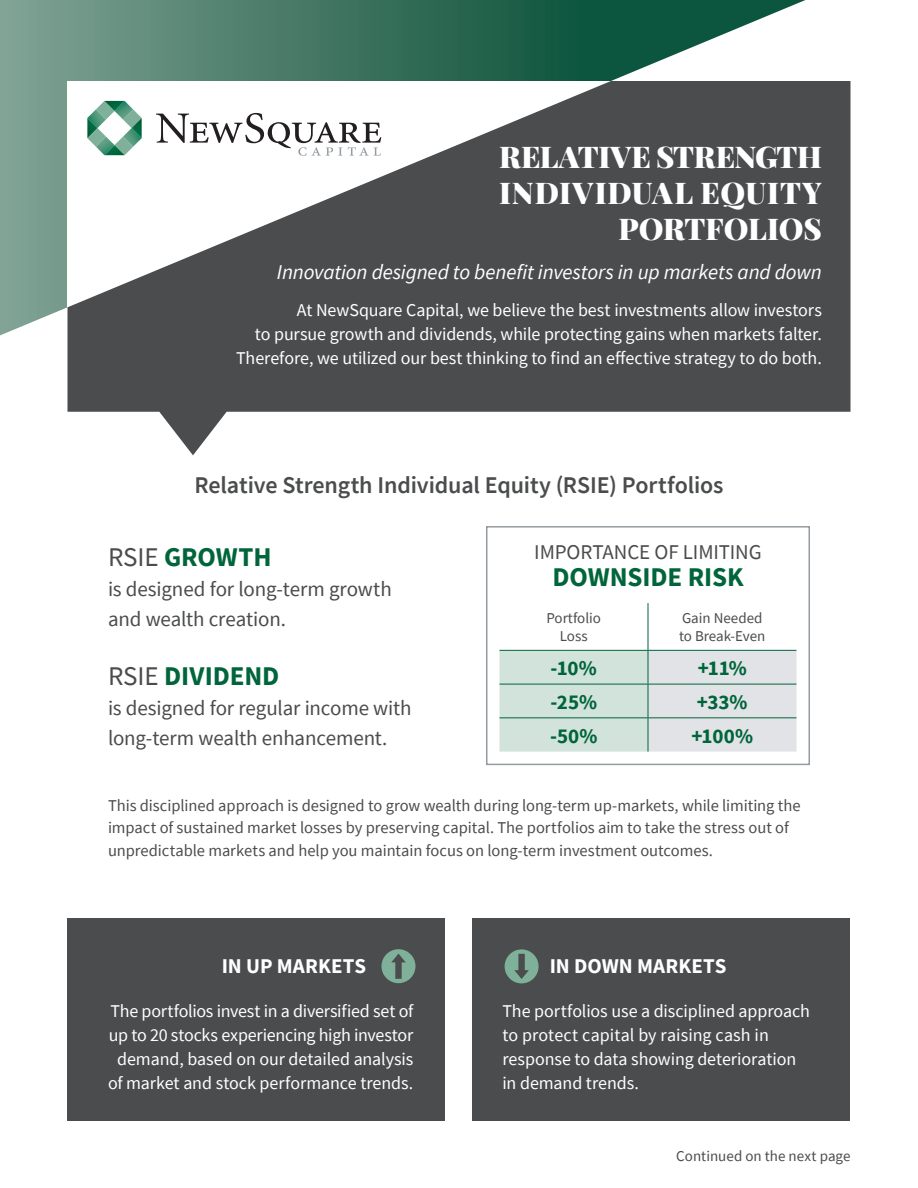
<style>
.page{position:relative;width:918px;height:1188px;background:#fff}
.page>*{position:absolute;margin:0;border:0;box-sizing:border-box;transform-origin:0 0}
.t1{font:900 30px/36px "Playfair Display";color:#fff;text-align:right}
.t2{font:700 27px "Source Sans Pro";letter-spacing:-.005em;color:#00653a}
.t3{font:600 24px "Source Sans Pro";letter-spacing:-.005em;color:#4b4c4d}
.t4{font:21px/30px "Source Sans Pro";letter-spacing:-.005em;color:#4b4c4d}
.t5{font:italic 21px "Source Sans Pro";letter-spacing:-.01em;color:#fff}
.t6{font:700 21px "Source Sans Pro";color:#00653a}
.t7{font:700 21px "Source Sans Pro";color:#fff}
.t8{font:18px/24px "Source Sans Pro";letter-spacing:-.005em;color:#fff;text-align:right}
.t9{font:16.5px/22.5px "Source Sans Pro";letter-spacing:-.005em;color:#4b4c4d}
.t10{font:15px/18px "Source Sans Pro";color:#4b4c4d;text-align:center}
.s1{font-weight:400;color:#4b4c4d}
</style>
<div class="page">
<svg style="left:0;top:0;width:805px;height:335px;background:#5d8b7b"></svg>
<div style="left:68px;top:918px;width:378px;height:202px;background:#4b4c4d"></div>
<div style="left:472px;top:918px;width:378px;height:202px;background:#4b4c4d"></div>
<svg style="left:67px;top:81px;width:783px;height:374px;fill:#4b4c4d"></svg>
<svg style="left:156px;top:113px;width:225px;height:43px"></svg>
<svg style="left:87px;top:101px;width:55px;height:54px"></svg>
<svg style="left:382px;top:949px;width:34px;height:34px"></svg>
<svg style="left:505px;top:949px;width:34px;height:34px"></svg>
<div style="left:486px;top:526px;width:324px;height:239px;border:2px solid #959ca1"></div>
<svg style="left:500px;top:651px;width:296px;height:101px;background:#d7e1df"></svg>
<hr style="left:648px;top:603px;width:1px;height:47px;background:#00653a">
<hr style="left:500px;top:650px;width:148px;height:1px;background:#00653a">
<hr style="left:648px;top:650px;width:148px;height:1px;background:#00653a">
<hr style="left:648px;top:651px;width:1px;height:33px;background:#00653a">
<hr style="left:500px;top:684px;width:148px;height:1px;background:#00653a">
<hr style="left:648px;top:684px;width:148px;height:1px;background:#00653a">
<hr style="left:648px;top:684px;width:1px;height:33px;background:#00653a">
<hr style="left:500px;top:717px;width:148px;height:1px;background:#00653a">
<hr style="left:648px;top:717px;width:148px;height:1px;background:#00653a">
<hr style="left:648px;top:718px;width:1px;height:34px;background:#00653a">
<h1 class="t1" style="left:499px;top:136px;width:324px">RELATIVE STRENGTH<br>INDIVIDUAL EQUITY<br>PORTFOLIOS</h1>
<p class="t5" style="left:277px;top:258px;width:546px">Innovation designed to benefit investors in up markets and down</p>
<p class="t8" style="left:236px;top:298px;width:587px">At NewSquare Capital, we believe the best investments allow investors<br>to pursue growth and dividends, while protecting gains when markets falter.<br>Therefore, we utilized our best thinking to find an effective strategy to do both.</p>
<h3 class="t3" style="left:195px;top:469px;width:530px">Relative Strength Individual Equity (RSIE) Portfolios</h3>
<h2 class="t2" style="left:108px;top:539px;width:165px"><span class="s1">RSIE</span> GROWTH</h2>
<p class="t4" style="left:108px;top:574px;width:285px">is designed for long-term growth and wealth creation.</p>
<h2 class="t2" style="left:108px;top:658px;width:173px"><span class="s1">RSIE</span> DIVIDEND</h2>
<p class="t4" style="left:108px;top:693px;width:305px">is designed for regular income with long-term wealth enhancement.</p>
<p class="t4" style="left:534px;top:537px;width:229px">IMPORTANCE OF LIMITING</p>
<h2 class="t2" style="left:552px;top:558px;width:193px">DOWNSIDE RISK</h2>
<p class="t10" style="left:546px;top:609px;width:56px">Portfolio<br>Loss</p>
<p class="t10" style="left:679px;top:609px;width:88px;text-align:left">Gain Needed to Break-Even</p>
<p class="t6" style="left:551px;top:654px;width:48px">-10%</p>
<p class="t6" style="left:698px;top:654px;width:51px">+11%</p>
<p class="t6" style="left:550px;top:688px;width:48px">-25%</p>
<p class="t6" style="left:697px;top:688px;width:52px">+33%</p>
<p class="t6" style="left:550px;top:721px;width:49px">-50%</p>
<p class="t6" style="left:691px;top:721px;width:63px">+100%</p>
<p class="t9" style="left:108px;top:794px;width:694px">This disciplined approach is designed to grow wealth during long-term up-markets, while limiting the impact of sustained market losses by preserving capital. The portfolios aim to take the stress out of unpredictable markets and help you maintain focus on long-term investment outcomes.</p>
<p class="t7" style="left:222px;top:952px;width:146px">IN UP MARKETS</p>
<p class="t8" style="left:108px;top:999px;width:307px;text-align:center">The portfolios invest in a diversified set of up to 20 stocks experiencing high investor demand, based on our detailed analysis of market and stock performance trends.</p>
<p class="t7" style="left:550px;top:952px;width:178px">IN DOWN MARKETS</p>
<p class="t8" style="left:502px;top:999px;width:309px;text-align:left">The portfolios use a disciplined approach to protect capital by raising cash in response to data showing deterioration in demand trends.</p>
<p class="t10" style="left:676px;top:1147px;width:176px">Continued on the next page</p>
</div>
